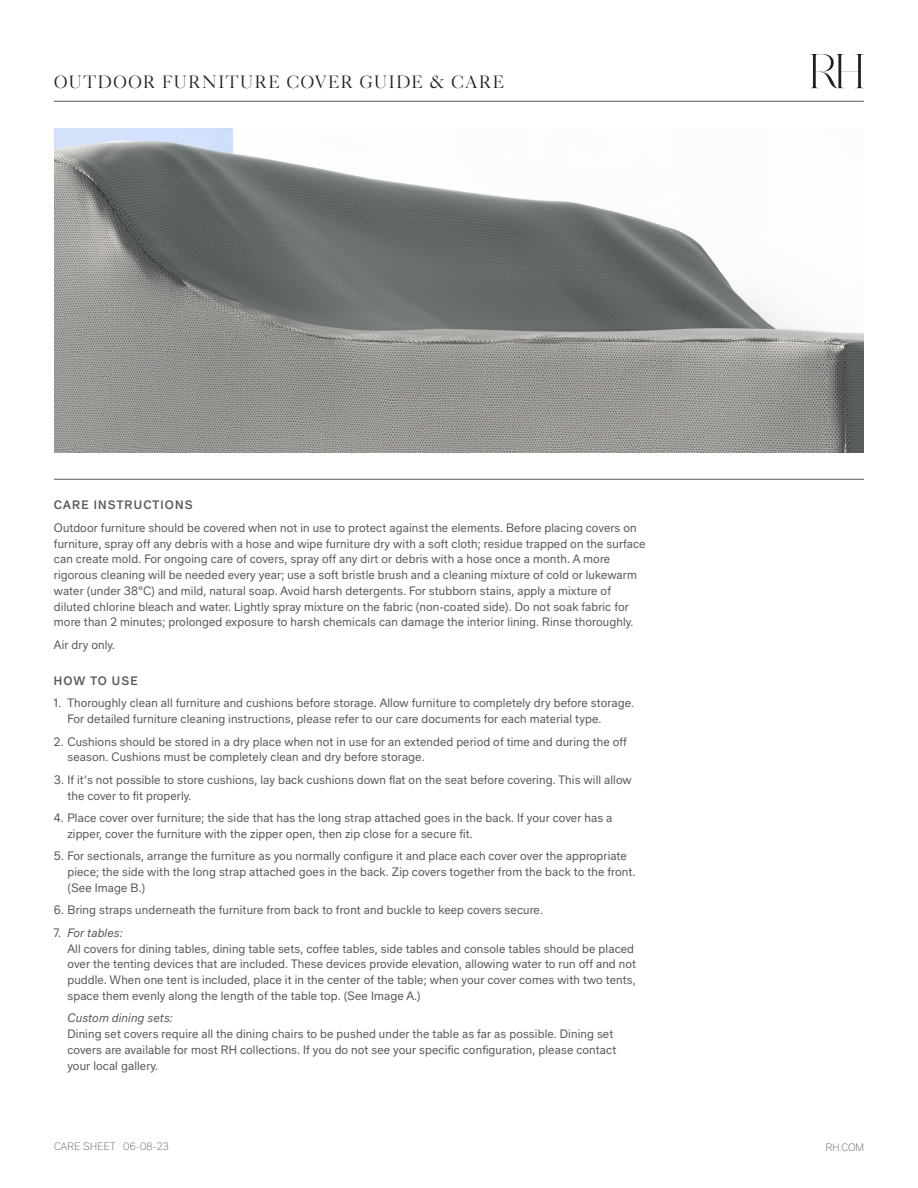
<style>
.page{position:relative;width:918px;height:1188px;background:#fff}
.page>*{position:absolute;margin:0;border:0;box-sizing:border-box;transform-origin:0 0}
.t1{font:100 18px "Caslon RH";letter-spacing:.06em;color:#231f20}
.Bullet_Copy{font:12px/15.8px "Baron Sans";letter-spacing:.01em;color:#57585a}
.Body{font:12px/15.8px "Baron Sans";letter-spacing:.01em;color:#57585a}
.Sub_Head{font:500 12px "Baron Sans";letter-spacing:.1em;color:#57585a}
.t2{font:100 10.5px "Baron Sans";letter-spacing:.03em;color:#545657}
.s1{font-style:italic}
</style>
<div class="page">
<hr style="left:54px;top:101px;width:810px;height:1px;background:#57585a">
<svg style="left:810px;top:54px;width:54px;height:34px"></svg>
<hr style="left:54px;top:479px;width:810px;height:1px;background:#57585a">
<img style="left:54px;top:128px;width:810px;height:324px">
<h1 class="t1" style="left:54px;top:71px;width:452px">OUTDOOR FURNITURE COVER GUIDE &amp; CARE</h1>
<p class="Sub_Head" style="left:54px;top:498px;width:140px">CARE INSTRUCTIONS</p>
<p class="Body" style="left:54px;top:520px;width:593px">Outdoor furniture should be covered when not in use to protect against the elements. Before placing covers on furniture, spray off any debris with a hose and wipe furniture dry with a soft cloth; residue trapped on the surface can create mold. For ongoing care of covers, spray off any dirt or debris with a hose once a month. A more rigorous cleaning will be needed every year; use a soft bristle brush and a cleaning mixture of cold or lukewarm water (under 38°C) and mild, natural soap. Avoid harsh detergents. For stubborn stains, apply a mixture of diluted chlorine bleach and water. Lightly spray mixture on the fabric (non‑coated side). Do not soak fabric for more than 2 minutes; prolonged exposure to harsh chemicals can damage the interior lining. Rinse thoroughly.</p>
<p class="Body" style="left:54px;top:637px;width:63px">Air dry only.</p>
<p class="Sub_Head" style="left:54px;top:674px;width:85px">HOW TO USE</p>
<p class="Bullet_Copy" style="left:67px;top:695px;width:568px;text-indent:-14px">1. Thoroughly clean all furniture and cushions before storage. Allow furniture to completely dry before storage.<br>For detailed furniture cleaning instructions, please refer to our care documents for each material type.</p>
<p class="Bullet_Copy" style="left:67px;top:734px;width:561px;text-indent:-14px">2. Cushions should be stored in a dry place when not in use for an extended period of time and during the off season. Cushions must be completely clean and dry before storage.</p>
<p class="Bullet_Copy" style="left:67px;top:772px;width:566px;text-indent:-14px">3. If it’s not possible to store cushions, lay back cushions down flat on the seat before covering. This will allow the cover to fit properly.</p>
<p class="Bullet_Copy" style="left:67px;top:810px;width:546px;text-indent:-14px">4. Place cover over furniture; the side that has the long strap attached goes in the back. If your cover has a zipper, cover the furniture with the zipper open, then zip close for a secure fit.</p>
<p class="Bullet_Copy" style="left:67px;top:848px;width:570px;text-indent:-14px">5. For sectionals, arrange the furniture as you normally configure it and place each cover over the appropriate piece; the side with the long strap attached goes in the back. Zip covers together from the back to the front. (See Image B.)</p>
<p class="Bullet_Copy" style="left:54px;top:902px;width:491px">6. Bring straps underneath the furniture from back to front and buckle to keep covers secure.</p>
<p class="Bullet_Copy" style="left:67px;top:925px;width:570px;text-indent:-14px">7. <span class="s1">For tables:<br></span>All covers for dining tables, dining table sets, coffee tables, side tables and console tables should be placed over the tenting devices that are included. These devices provide elevation, allowing water to run off and not puddle. When one tent is included, place it in the center of the table; when your cover comes with two tents, space them evenly along the length of the table top. (See Image A.)</p>
<p class="Bullet_Copy" style="left:67px;top:1010px;width:550px"><span class="s1">Custom dining sets:<br></span>Dining set covers require all the dining chairs to be pushed under the table as far as possible. Dining set covers are available for most RH collections. If you do not see your specific configuration, please contact your local gallery.</p>
<p class="t2" style="left:54px;top:1141px;width:116px">CARE SHEET 06-08-23</p>
<p class="t2" style="left:826px;top:1142px;width:40px">RH.COM</p>
</div>
